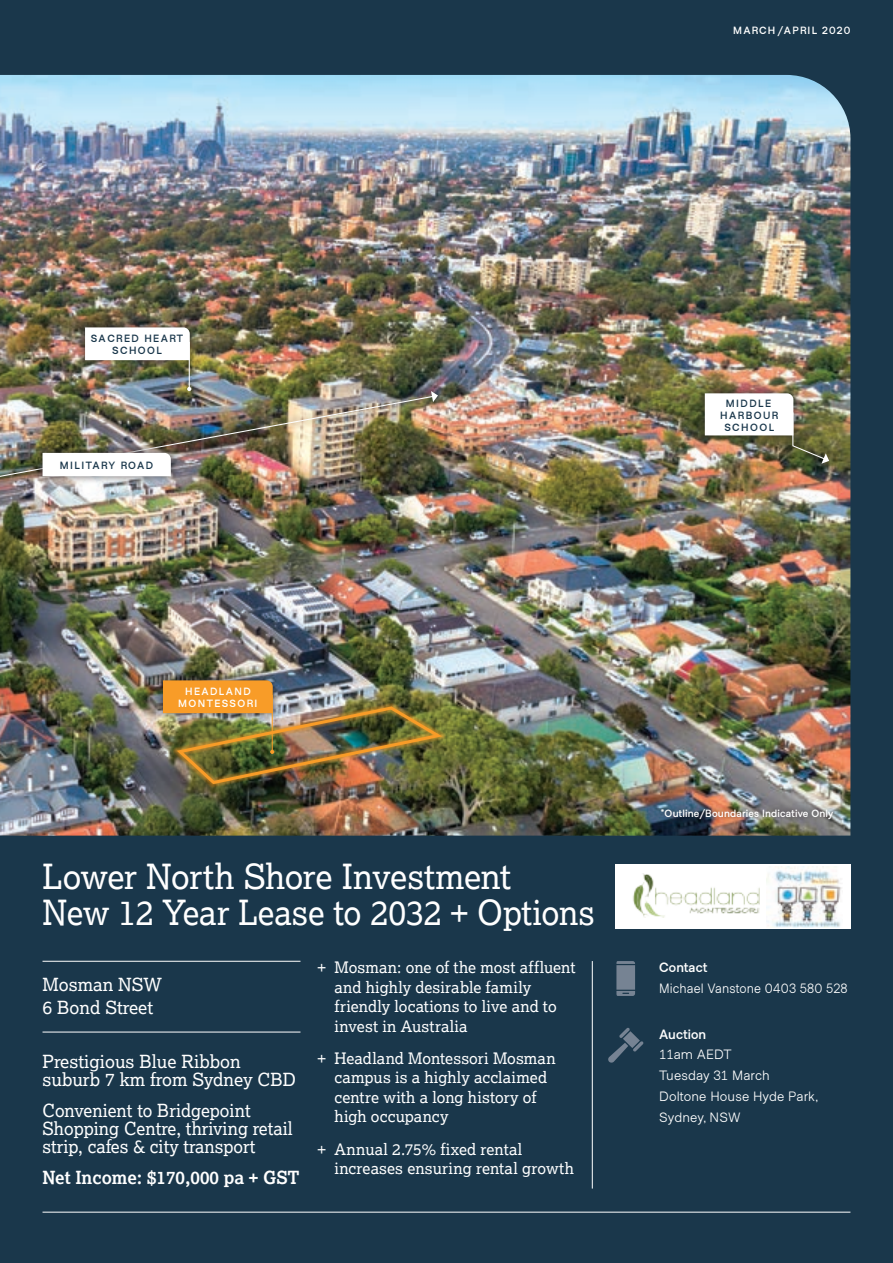
<style>
.page{position:relative;width:893px;height:1263px;background:#1a374b}
.page>*{position:absolute;margin:0;border:0;box-sizing:border-box;transform-origin:0 0}
.t1{font:34.5px/36px "Lexia";letter-spacing:-.005em;color:#fff}
.t2{font:18px/18px "Lexia";color:#fff}
.t3{font:700 18px "Lexia";color:#fff}
.t4{font:15.75px/19.5px "Lexia";letter-spacing:.005em;color:#fff}
.t5{font:13.5px/20.7px "Metro Sans";letter-spacing:.01em;color:#fff}
.t6{font:13.5px "Metro Sans";letter-spacing:.01em;color:#fff;scale:.95 1}
.t7{font:700 13.5px "Metro Sans";letter-spacing:.01em;color:#fff}
.t8{font:700 10.5px/12px "Metro Sans";letter-spacing:.14em;color:#1a374b;text-align:center}
.t9{font:700 10.5px "Metro Sans";letter-spacing:.02em;color:#fff}
.t10{font:700 10.5px/12px "Metro Sans";letter-spacing:.14em;color:#fff;text-align:center}
.t11{font:700 10.5px "Metro Sans";letter-spacing:.12em;color:#fff}
</style>
<div class="page">
<hr style="left:43px;top:1212px;width:807px;height:1px;background:#fff">
<svg style="left:616px;top:961px;width:19px;height:35px"></svg>
<svg style="left:608px;top:1028px;width:35px;height:35px"></svg>
<hr style="left:43px;top:961px;width:257px;height:1px;background:#fff">
<hr style="left:43px;top:1032px;width:257px;height:1px;background:#fff">
<hr style="left:592px;top:961px;width:1px;height:227px;background:#fff">
<img style="left:1px;top:75px;width:849px;height:761px">
<svg style="left:0;top:75px;width:1px;height:761px"></svg>
<div style="left:615px;top:864px;width:235px;height:65px;background:#fff"></div>
<img style="left:766px;top:866px;width:76px;height:61px">
<img style="left:633px;top:874px;width:126px;height:44px">
<div style="left:655px;top:802px;width:185px;height:24px;background:#231f20;opacity:.8"></div>
<div style="left:77px;top:319px;width:122px;height:80px;background:#231f20;opacity:.75"></div>
<hr style="left:189px;top:342px;width:1px;height:47px;background:#fff">
<div style="left:85px;top:327px;width:105px;height:33px;background:#fff"></div>
<div style="left:696px;top:385px;width:141px;height:86px;background:#231f20;opacity:.75"></div>
<img style="left:705px;top:393px;width:124px;height:71px">
<div style="left:155px;top:672px;width:127px;height:90px;background:#231f20;opacity:.75"></div>
<div style="left:0;top:384px;width:445px;height:227px;background:#231f20;opacity:.75"></div>
<img style="left:0;top:395px;width:434px;height:205px">
<svg style="left:431px;top:391px;width:7px;height:11px"></svg>
<div style="left:34px;top:445px;width:145px;height:40px;background:#231f20;opacity:.75"></div>
<div style="left:43px;top:453px;width:128px;height:23px;background:#fff"></div>
<img style="left:163px;top:680px;width:283px;height:107px">
<p class="t11" style="left:733px;top:24px;width:119px">MARCH/APRIL 2020</p>
<p class="t8" style="left:91px;top:333px;width:94px">SACRED HEART<br>SCHOOL</p>
<p class="t8" style="left:60px;top:459px;width:95px">MILITARY ROAD</p>
<p class="t8" style="left:720px;top:397px;width:59px">MIDDLE<br>HARBOUR<br>SCHOOL</p>
<p class="t10" style="left:178px;top:686px;width:81px">HEADLAND<br>MONTESSORI</p>
<h1 class="t1" style="left:43px;top:858px;width:554px">Lower North Shore Investment<br>New 12 Year Lease to 2032 + Options</h1>
<p class="t4" style="left:334px;top:957px;width:242px;text-indent:-17px">+ Mosman: one of the most affluent and highly desirable family friendly locations to live and to invest in Australia</p>
<p class="t4" style="left:334px;top:1048px;width:223px;text-indent:-17px">+ Headland Montessori Mosman campus is a highly acclaimed centre with a long history of high occupancy</p>
<p class="t4" style="left:334px;top:1139px;width:241px;text-indent:-17px">+ Annual 2.75% fixed rental increases ensuring rental growth</p>
<p class="t2" style="left:43px;top:973px;width:121px;line-height:22.5px">Mosman NSW<br>6 Bond Street</p>
<p class="t2" style="left:43px;top:1052px;width:255px">Prestigious Blue Ribbon suburb 7 km from Sydney CBD</p>
<p class="t2" style="left:43px;top:1101px;width:252px">Convenient to Bridgepoint<br>Shopping Centre, thriving retail strip, cafes &amp; city transport</p>
<p class="t3" style="left:43px;top:1166px;width:259px">Net Income: $170,000 pa + GST</p>
<p class="t9" style="left:661px;top:807px;width:174px">*Outline/Boundaries Indicative Only</p>
<p class="t7" style="left:659px;top:959px;width:50px">Contact</p>
<p class="t6" style="left:659px;top:980px;width:200px">Michael Vanstone 0403 580 528</p>
<p class="t7" style="left:659px;top:1026px;width:49px">Auction</p>
<p class="t5" style="left:659px;top:1045px;width:160px">11am AEDT<br>Tuesday 31 March<br>Doltone House Hyde Park,<br>Sydney, NSW</p>
</div>
